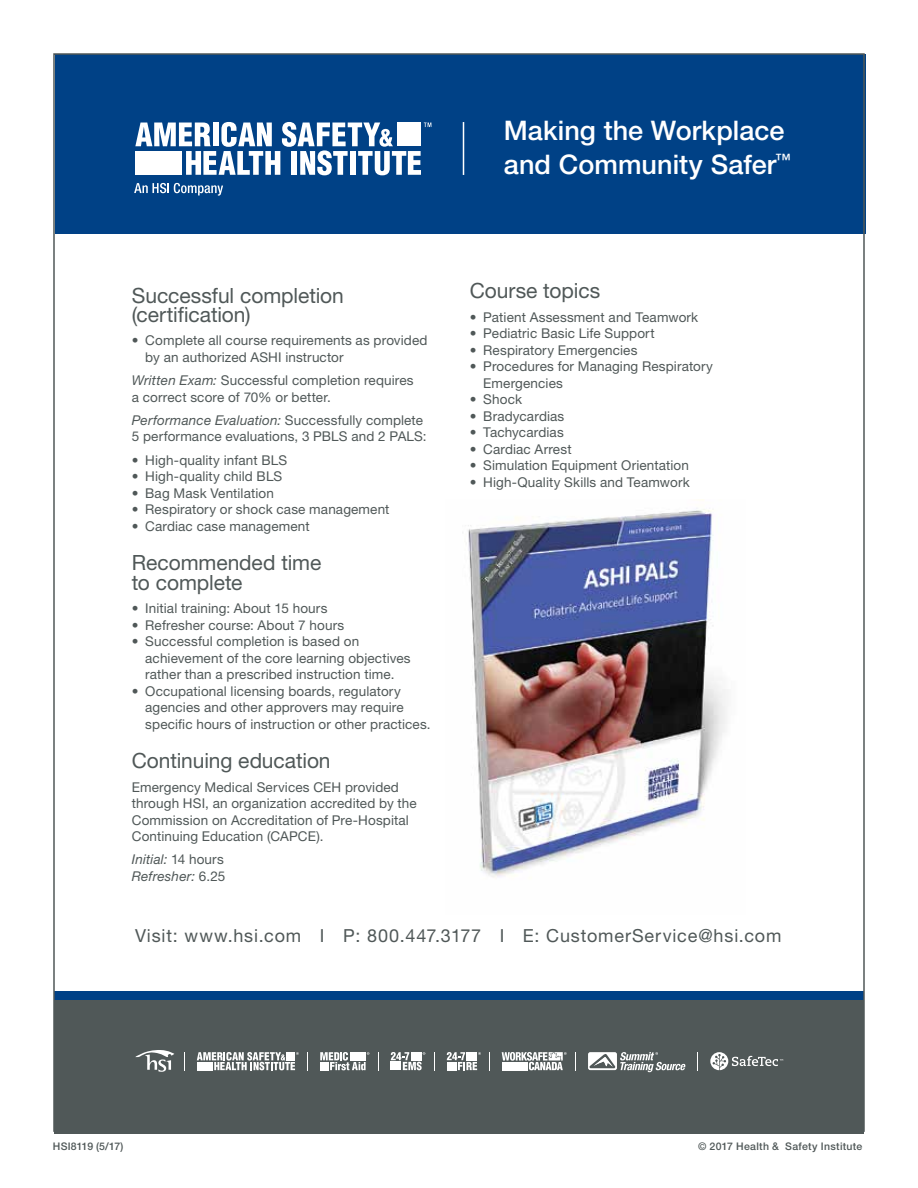
<style>
.page{position:relative;width:918px;height:1188px;background:#fff}
.page>*{position:absolute;margin:0;border:0;box-sizing:border-box;transform-origin:0 0}
.t1{font:500 27px/34.5px "Helvetica Neue LT Std";letter-spacing:.005em;color:#fff}
.t2{font:21px/19.5px "Helvetica Neue LT Std";letter-spacing:-.005em;color:#505858}
.t3{font:18px "Helvetica Neue LT Std";letter-spacing:.05em;color:#505858}
.t4{font:13.5px/16.5px "Helvetica Neue LT Std";letter-spacing:.01em;color:#505858}
.t5{font:italic 13.5px/16.5px "Helvetica Neue LT Std";letter-spacing:.015em;color:#505858}
.t6{font:500 10.5px "Helvetica Neue LT Std";letter-spacing:.03em;color:#505858}
.t7{font:500 10.5px "Helvetica Neue LT Std";letter-spacing:.005em;color:#505858}
.s1{font-style:italic}
.s2{font-style:normal}
</style>
<div class="page">
<img style="left:462px;top:500px;width:265px;height:378px">
<div style="left:55px;top:54px;width:810px;height:179px;background:#004186"></div>
<div style="left:54px;top:999px;width:810px;height:135px;background:#505858"></div>
<div style="left:54px;top:991px;width:810px;height:9px;background:#004186"></div>
<svg style="left:134px;top:183px;width:89px;height:13px"></svg>
<svg style="left:135px;top:122px;width:296px;height:53px"></svg>
<hr style="left:463px;top:122px;width:1px;height:53px;background:#fff">
<svg style="left:307px;top:1052px;width:1px;height:18px"></svg>
<svg style="left:378px;top:1052px;width:1px;height:18px"></svg>
<svg style="left:434px;top:1052px;width:1px;height:18px"></svg>
<svg style="left:489px;top:1052px;width:1px;height:18px"></svg>
<svg style="left:575px;top:1052px;width:1px;height:18px"></svg>
<svg style="left:197px;top:1052px;width:102px;height:18px"></svg>
<svg style="left:320px;top:1052px;width:49px;height:18px"></svg>
<svg style="left:391px;top:1052px;width:34px;height:18px"></svg>
<svg style="left:447px;top:1052px;width:34px;height:18px"></svg>
<svg style="left:502px;top:1052px;width:65px;height:18px"></svg>
<svg style="left:588px;top:1052px;width:98px;height:20px"></svg>
<svg style="left:710px;top:1052px;width:73px;height:18px"></svg>
<svg style="left:135px;top:1050px;width:39px;height:22px"></svg>
<h1 class="t1" style="left:504px;top:113px;width:288px">Making the Workplace and Community Safer<sup>™</sup></h1>
<h2 class="t2" style="left:132px;top:285px;width:214px">Successful completion (certification)</h2>
<p class="t4" style="left:145px;top:332px;width:284px;text-indent:-14px">• Complete all course requirements as provided by an authorized ASHI instructor</p>
<p class="t4" style="left:132px;top:372px;width:283px"><span class="s1">Written Exam:</span> Successful completion requires a correct score of 70% or better.  </p>
<p class="t4" style="left:132px;top:412px;width:296px"><span class="s1">Performance Evaluation:</span> Successfully complete<br>5 performance evaluations, 3 PBLS and 2 PALS:</p>
<p class="t4" style="left:132px;top:451px;width:157px">• High-quality infant BLS</p>
<p class="t4" style="left:132px;top:468px;width:152px">• High-quality child BLS</p>
<p class="t4" style="left:132px;top:484px;width:144px">• Bag Mask Ventilation</p>
<p class="t4" style="left:132px;top:501px;width:259px">• Respiratory or shock case management</p>
<p class="t4" style="left:132px;top:517px;width:179px">• Cardiac case management</p>
<h2 class="t2" style="left:132px;top:553px;width:191px">Recommended time to complete</h2>
<p class="t4" style="left:132px;top:600px;width:197px">• Initial training: About 15 hours</p>
<p class="t4" style="left:132px;top:616px;width:214px">• Refresher course: About 7 hours</p>
<p class="t4" style="left:145px;top:633px;width:267px;text-indent:-14px">• Successful completion is based on achievement of the core learning objectives rather than a prescribed instruction time.</p>
<p class="t4" style="left:145px;top:682px;width:287px;text-indent:-14px">• Occupational licensing boards, regulatory agencies and other approvers may require specific hours of instruction or other practices.</p>
<h2 class="t2" style="left:132px;top:751px;width:200px">Continuing education</h2>
<p class="t4" style="left:132px;top:778px;width:286px">Emergency Medical Services CEH provided through HSI, an organization accredited by the Commission on Accreditation of Pre-Hospital Continuing Education (CAPCE).</p>
<p class="t5" style="left:132px;top:851px;width:95px">Initial: <span class="s2">14 hours<br></span>Refresher: <span class="s2">6.25</span></p>
<h2 class="t2" style="left:470px;top:281px;width:132px">Course topics</h2>
<p class="t4" style="left:470px;top:309px;width:230px">• Patient Assessment and Teamwork</p>
<p class="t4" style="left:470px;top:325px;width:186px">• Pediatric Basic Life Support</p>
<p class="t4" style="left:470px;top:342px;width:169px">• Respiratory Emergencies</p>
<p class="t4" style="left:483px;top:358px;width:231px;text-indent:-14px">• Procedures for Managing Respiratory<br>Emergencies</p>
<p class="t4" style="left:470px;top:391px;width:54px">• Shock</p>
<p class="t4" style="left:470px;top:407px;width:96px">• Bradycardias</p>
<p class="t4" style="left:470px;top:424px;width:95px">• Tachycardias</p>
<p class="t4" style="left:470px;top:440px;width:103px">• Cardiac Arrest</p>
<p class="t4" style="left:470px;top:457px;width:221px">• Simulation Equipment Orientation</p>
<p class="t4" style="left:470px;top:473px;width:221px">• High-Quality Skills and Teamwork</p>
<h3 class="t3" style="left:135px;top:925px;width:648px">Visit: www.hsi.com I P: 800.447.3177 I E: CustomerService@hsi.com</h3>
<p class="t7" style="left:53px;top:1140px;width:72px">HSI8119 (5/17)</p>
<p class="t6" style="left:698px;top:1140px;width:166px">© 2017 Health &amp; Safety Institute</p>
</div>
